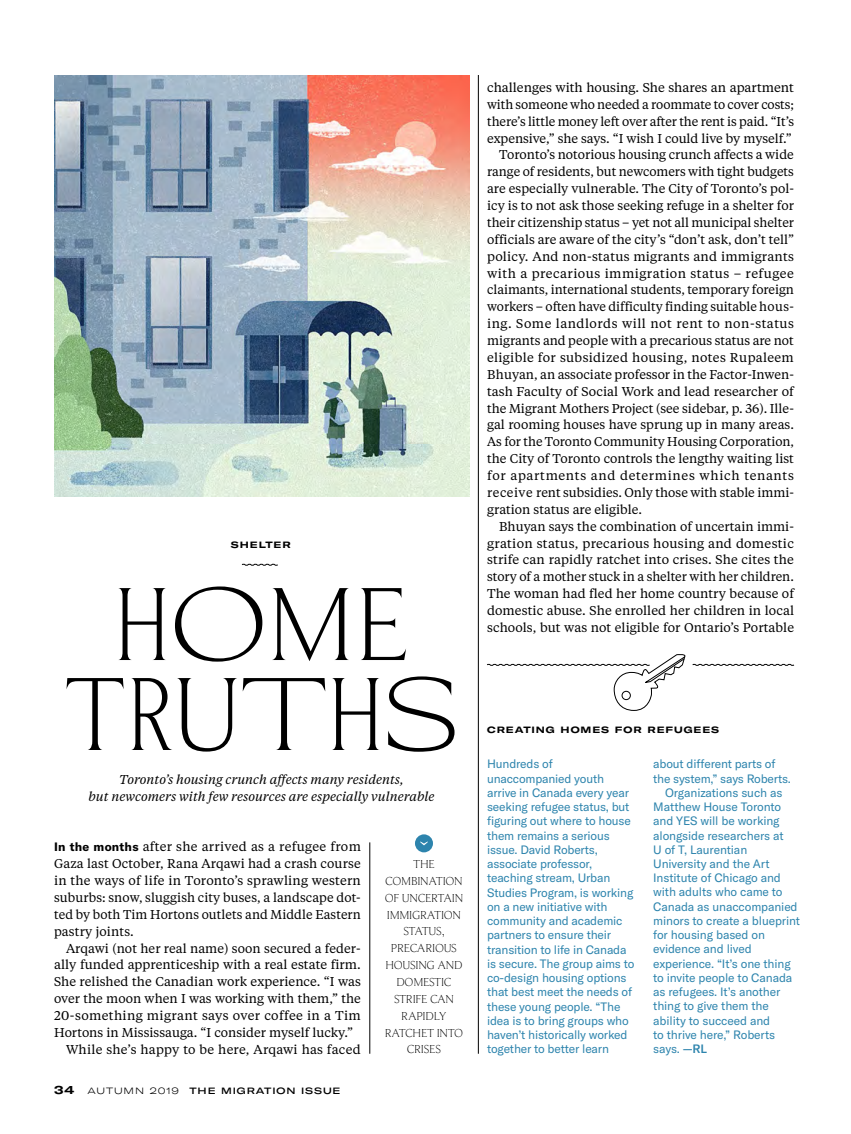
<style>
.page{position:relative;width:851px;height:1134px;background:#fff}
.page>*{position:absolute;margin:0;border:0;box-sizing:border-box;transform-origin:0 0}
.t1{font:300 108px/90px "Beaufort Pro";color:#000;text-align:center}
.t2{font:12.75px/16.8px "Tiempos Text";color:#000;text-align:justify}
.t3{font:italic 12.75px/17px "Tiempos Text";color:#000;text-align:center}
.t4{font:12.75px "Tiempos Text";letter-spacing:.025em;color:#000}
.t5{font:12.75px "Tiempos Text";letter-spacing:.02em;color:#000}
.t6{font:12.75px "Tiempos Text";letter-spacing:.035em;color:#000}
.t7{font:12.75px "Tiempos Text";letter-spacing:.04em;color:#000}
.t8{font:12.75px "Tiempos Text";letter-spacing:.05em;color:#000}
.t9{font:12px/14.2px "GT America";letter-spacing:-.015em;color:#2d84ad}
.t10{font:300 12px/16.8px "Beaufort Pro";letter-spacing:-.025em;color:#000;text-align:center}
.t11{font:700 expanded 9px "GT America";letter-spacing:.1em;color:#000}
.t12{font:500 expanded 9px "GT America";letter-spacing:.1em;color:#000}
.s1{font-family:"Beaufort";font-stretch:condensed}
.s2{font-family:"Beaufort Extended"}
.s3{font-family:"GT America";font-weight:700;font-size:12px}
.s4{font-weight:700;font-size:11.25px}
.s5{font-weight:300}
.s6{font-weight:500}
</style>
<div class="page">
<img style="left:54px;top:76px;width:415px;height:421px">
<hr style="left:369px;top:842px;width:1px;height:212px;background:#000">
<hr style="left:478px;top:75px;width:1px;height:979px;background:#000">
<div style="left:415px;top:834px;width:18px;height:18px;background:#2d84ad;border-radius:50%"></div>
<svg style="left:420px;top:841px;width:7px;height:4px"></svg>
<svg style="left:241px;top:563px;width:37px;height:3px"></svg>
<svg style="left:692px;top:664px;width:102px;height:2px"></svg>
<svg style="left:487px;top:654px;width:199px;height:57px"></svg>
<p class="t11" style="left:231px;top:539px;width:61px">SHELTER</p>
<h1 class="t1" style="left:63px;top:582px;width:399px"><span class="s1">H</span><span class="s2">O</span>ME<br>T<span class="s1">R</span>U<span class="s2">T</span><span class="s1">H</span><span class="s2">S</span></h1>
<p class="t3" style="left:89px;top:770px;width:347px">Toronto’s housing crunch affects many residents,<br>but newcomers with few resources are especially vulnerable</p>
<p class="t2" style="left:54px;top:838px;width:308px"><span class="s3">In the months</span> after she arrived as a refugee from Gaza last October, Rana Arqawi had a crash course in the ways of life in Toronto’s sprawling western suburbs: snow, sluggish city buses, a landscape dot&shy;ted by both Tim Hortons outlets and Middle Eastern pastry joints.</p>
<p class="t2" style="left:66px;top:939px;width:296px">Arqawi (not her real name) soon secured a feder-</p>
<p class="t2" style="left:54px;top:956px;width:308px">ally funded apprenticeship with a real estate firm.</p>
<p class="t2" style="left:54px;top:973px;width:308px">She relished the Canadian work experience. “I was</p>
<p class="t2" style="left:54px;top:990px;width:308px">over the moon when I was working with them,” the</p>
<p class="t4" style="left:54px;top:1007px;width:308px">20-something migrant says over coffee in a Tim</p>
<p class="t2" style="left:54px;top:1023px;width:300px">Hortons in Mississauga. “I consider myself lucky.”</p>
<p class="t2" style="left:66px;top:1040px;width:296px">While she’s happy to be here, Arqawi has faced</p>
<p class="t12" style="left:54px;top:1085px;width:288px"><span class="s4">34</span> <span class="s5">AUTUMN 2019</span> THE MIGRATION ISSUE</p>
<p class="t10" style="left:384px;top:856px;width:80px">THE<br>COMBINATION<br>OF UNCERTAIN<br>IMMIGRATION<br>STATUS,<br>PRECARIOUS<br>HOUSING AND<br>DOMESTIC<br>STRIFE CAN<br>RAPIDLY<br>RATCHET INTO<br>CRISES</p>
<p class="t2" style="left:487px;top:78px;width:308px">challenges with housing. She shares an apartment</p>
<p class="t2" style="left:487px;top:95px;width:308px">with someone who needed a roommate to cover costs;</p>
<p class="t2" style="left:487px;top:112px;width:308px">there’s little money left over after the rent is paid. “It’s</p>
<p class="t2" style="left:487px;top:129px;width:306px">expensive,” she says. “I wish I could live by myself.”</p>
<p class="t2" style="left:499px;top:146px;width:296px">Toronto’s notorious housing crunch affects a wide</p>
<p class="t2" style="left:487px;top:163px;width:308px">range of residents, but newcomers with tight budgets</p>
<p class="t2" style="left:487px;top:180px;width:308px">are especially vulnerable. The City of Toronto’s pol-</p>
<p class="t2" style="left:487px;top:197px;width:308px">icy is to not ask those seeking refuge in a shelter for</p>
<p class="t2" style="left:487px;top:213px;width:308px">their citizenship status – yet not all municipal shelter</p>
<p class="t2" style="left:487px;top:230px;width:308px">officials are aware of the city’s “don’t ask, don’t tell”</p>
<p class="t2" style="left:487px;top:247px;width:308px">policy. And non-status migrants and immigrants</p>
<p class="t6" style="left:487px;top:264px;width:308px">with a precarious immigration status – refugee</p>
<p class="t2" style="left:487px;top:281px;width:308px">claimants, international students, temporary foreign</p>
<p class="t2" style="left:487px;top:298px;width:308px">workers – often have difficulty finding suitable hous-</p>
<p class="t7" style="left:487px;top:315px;width:308px">ing. Some landlords will not rent to non-status</p>
<p class="t2" style="left:487px;top:332px;width:308px">migrants and people with a precarious status are not</p>
<p class="t4" style="left:487px;top:349px;width:308px">eligible for subsidized housing, notes Rupaleem</p>
<p class="t2" style="left:487px;top:365px;width:308px">Bhuyan, an associate professor in the Factor-Inwen-</p>
<p class="t2" style="left:487px;top:382px;width:308px">tash Faculty of Social Work and lead researcher of</p>
<p class="t2" style="left:487px;top:399px;width:308px">the Migrant Mothers Project (see sidebar, p. 36). Ille-</p>
<p class="t2" style="left:487px;top:416px;width:308px">gal rooming houses have sprung up in many areas.</p>
<p class="t2" style="left:487px;top:433px;width:308px">As for the Toronto Community Housing Corporation,</p>
<p class="t2" style="left:487px;top:450px;width:308px">the City of Toronto controls the lengthy waiting list</p>
<p class="t8" style="left:487px;top:467px;width:308px">for apartments and determines which tenants</p>
<p class="t2" style="left:487px;top:483px;width:308px">receive rent subsidies. Only those with stable immi-</p>
<p class="t2" style="left:487px;top:500px;width:156px">gration status are eligible.</p>
<p class="t2" style="left:499px;top:517px;width:296px">Bhuyan says the combination of uncertain immi-</p>
<p class="t5" style="left:487px;top:534px;width:308px">gration status, precarious housing and domestic</p>
<p class="t2" style="left:487px;top:551px;width:308px">strife can rapidly ratchet into crises. She cites the</p>
<p class="t2" style="left:487px;top:568px;width:308px">story of a mother stuck in a shelter with her children.</p>
<p class="t2" style="left:487px;top:585px;width:308px">The woman had fled her home country because of</p>
<p class="t2" style="left:487px;top:602px;width:308px">domestic abuse. She enrolled her children in local</p>
<p class="t2" style="left:487px;top:618px;width:308px">schools, but was not eligible for Ontario’s Portable</p>
<p class="t11" style="left:487px;top:724px;width:233px">CREATING HOMES FOR REFUGEES</p>
<p class="t9" style="left:487px;top:757px;width:149px">Hundreds of unaccompanied youth arrive in Canada every year seeking refugee status, but figuring out where to house them remains a serious issue. David Roberts, associate professor, teaching stream, Urban<br>Studies Program, is working on a new initiative with community and academic partners to ensure their transition to life in Canada is secure. The group aims to co-design housing options that best meet the needs of these young people. “The idea is to bring groups who haven’t historically worked together to better learn</p>
<p class="t9" style="left:653px;top:757px;width:124px">about different parts of</p>
<p class="t9" style="left:653px;top:771px;width:139px">the system,” says Roberts.</p>
<p class="t9" style="left:665px;top:785px;width:119px">Organizations such as</p>
<p class="t9" style="left:653px;top:800px;width:130px">Matthew House Toronto</p>
<p class="t9" style="left:653px;top:814px;width:128px">and YES will be working</p>
<p class="t9" style="left:653px;top:828px;width:132px">alongside researchers at</p>
<p class="t9" style="left:653px;top:842px;width:96px">U of T, Laurentian</p>
<p class="t9" style="left:653px;top:857px;width:118px">University and the Art</p>
<p class="t9" style="left:653px;top:871px;width:129px">Institute of Chicago and</p>
<p class="t9" style="left:653px;top:885px;width:131px">with adults who came to</p>
<p class="t9" style="left:653px;top:899px;width:146px">Canada as unaccompanied</p>
<p class="t9" style="left:653px;top:914px;width:148px">minors to create a blueprint</p>
<p class="t9" style="left:653px;top:928px;width:113px">for housing based on</p>
<p class="t9" style="left:653px;top:942px;width:100px">evidence and lived</p>
<p class="t9" style="left:653px;top:956px;width:139px">experience. “It’s one thing</p>
<p class="t9" style="left:653px;top:971px;width:141px">to invite people to Canada</p>
<p class="t9" style="left:653px;top:985px;width:129px">as refugees. It’s another</p>
<p class="t9" style="left:653px;top:999px;width:117px">thing to give them the</p>
<p class="t9" style="left:653px;top:1013px;width:118px">ability to succeed and</p>
<p class="t9" style="left:653px;top:1028px;width:123px">to thrive here,” Roberts</p>
<p class="t9" style="left:653px;top:1042px;width:55px">says. <span class="s6">—RL</span></p>
</div>
